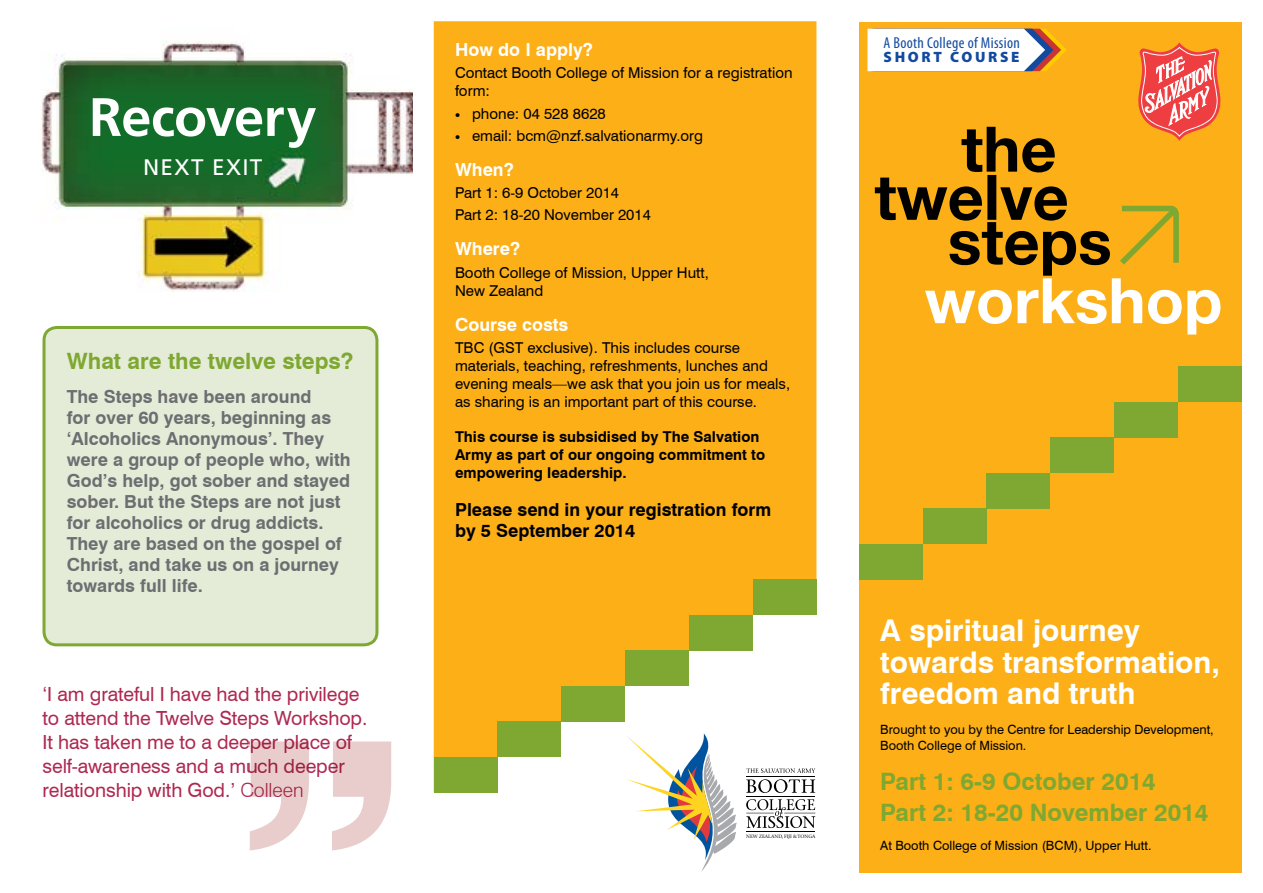
<style>
.page{position:relative;width:1263px;height:893px;background:#fff}
.page>*{position:absolute;margin:0;border:0;box-sizing:border-box;transform-origin:0 0}
.t1{font:700 54px "Frutiger";letter-spacing:-.01em;color:#fff}
.t2{font:700 30px/31.5px "Swiss 721 BT";color:#fff}
.t3{font:700 24px/31.2px "Swiss 721 BT";color:#7ea831}
.t4{font:700 22.5px "Swiss 721 BT";color:#7ea831}
.t5{font:22.5px "Frutiger";letter-spacing:.06em;color:#fff}
.t6{font:19.5px/24px "Swiss 721 BT";letter-spacing:-.005em;color:#ae2952}
.t7{font:700 18px/21px "Swiss 721 BT";color:#6d6e71}
.t8{font:700 18px/21px "Swiss 721 BT";color:#000}
.t9{font:700 18px "Swiss 721 BT";color:#fff}
.t10{font:condensed 15.9px "Myriad Pro";letter-spacing:.02em;color:#114a9f}
.t11{font:15px/18px "Swiss 721 BT";color:#000}
.t12{font:700 15px/18px "Swiss 721 BT";color:#000}
.t13{font:900 15px "Myriad Pro";letter-spacing:.18em;color:#114a9f}
.t14{font:12.75px/16.5px "Swiss 721 BT";color:#000}
.t15{font:4.8px "Stone Serif ITCTT Medium";letter-spacing:.01em;color:#000}
.s1{font-weight:300}
.s2{font-family:"Myriad Pro";font-weight:700}
</style>
<div class="page">
<img style="left:41px;top:41px;width:372px;height:250px">
<div style="left:859px;top:22px;width:383px;height:851px;background:#fcaf17"></div>
<svg style="left:434px;top:21px;width:382px;height:771px;background:#fcb62c"></svg>
<div style="left:1050px;top:438px;width:64px;height:35px;background:#7ea831"></div>
<div style="left:1114px;top:402px;width:64px;height:36px;background:#7ea831"></div>
<div style="left:1178px;top:367px;width:64px;height:35px;background:#7ea831"></div>
<div style="left:625px;top:650px;width:64px;height:36px;background:#7ea831"></div>
<div style="left:689px;top:615px;width:64px;height:35px;background:#7ea831"></div>
<div style="left:753px;top:579px;width:63px;height:36px;background:#7ea831"></div>
<div style="left:859px;top:544px;width:64px;height:35px;background:#7ea831"></div>
<div style="left:923px;top:509px;width:63px;height:35px;background:#7ea831"></div>
<div style="left:986px;top:473px;width:64px;height:36px;background:#7ea831"></div>
<div style="left:434px;top:757px;width:63px;height:35px;background:#7ea831"></div>
<div style="left:497px;top:721px;width:64px;height:36px;background:#7ea831"></div>
<div style="left:561px;top:686px;width:64px;height:35px;background:#7ea831"></div>
<svg style="left:746px;top:779px;width:69px;height:14px"></svg>
<hr style="left:746px;top:796px;width:69px;height:1px;background:#000">
<hr style="left:746px;top:776px;width:69px;height:1px;background:#000">
<hr style="left:746px;top:831px;width:69px;height:1px;background:#000">
<svg style="left:746px;top:768px;width:69px;height:5px"></svg>
<svg style="left:746px;top:799px;width:69px;height:29px"></svg>
<svg style="left:625px;top:733px;width:112px;height:138px"></svg>
<div style="left:44px;top:327px;width:333px;height:318px;background:#e4ecd7;border-radius:13px"></div>
<div style="left:43px;top:326px;width:335px;height:320px;border:3px solid #7ea831;border-radius:13px"></div>
<svg style="left:867px;top:29px;width:354px;height:306px"></svg>
<svg style="left:250px;top:741px;width:141px;height:109px"></svg>
<h1 class="t1" style="left:89px;top:85px;width:229px">Recovery</h1>
<h3 class="t5" style="left:143px;top:154px;width:121px">NEXT EXIT</h3>
<h3 class="t4" style="left:67px;top:347px;width:288px">What are the twelve steps?</h3>
<p class="t7" style="left:67px;top:386px;width:285px">The Steps have been around<br>for over 60 years, beginning as ‘Alcoholics Anonymous’. They were a group of people who, with<br>God’s help, got sober and stayed sober. But the Steps are not just for alcoholics or drug addicts.<br>They are based on the gospel of<br>Christ, and take us on a journey towards full life.</p>
<h3 class="t6" style="left:43px;top:682px;width:326px">‘I am grateful I have had the privilege to attend the Twelve Steps Workshop.<br>It has taken me to a deeper place of self-awareness and a much deeper relationship with God.’ <span class="s1">Colleen</span></h3>
<p class="t9" style="left:455px;top:39px;width:139px">How do I apply?</p>
<p class="t11" style="left:455px;top:64px;width:339px">Contact Booth College of Mission for a registration form:</p>
<p class="t11" style="left:455px;top:104px;width:152px"><span class="s2">•</span> phone: 04 528 8628</p>
<p class="t11" style="left:455px;top:126px;width:250px"><span class="s2">•</span> email: bcm@nzf.salvationarmy.org</p>
<p class="t9" style="left:455px;top:159px;width:60px">When?</p>
<p class="t11" style="left:455px;top:182px;width:197px;line-height:22.2px">Part 1: 6-9 October 2014<br>Part 2: 18-20 November 2014</p>
<p class="t9" style="left:455px;top:238px;width:67px">Where?</p>
<p class="t11" style="left:455px;top:263px;width:255px">Booth College of Mission, Upper Hutt,<br>New Zealand</p>
<p class="t9" style="left:455px;top:313px;width:115px">Course costs</p>
<p class="t11" style="left:455px;top:339px;width:337px">TBC (GST exclusive). This includes course materials, teaching, refreshments, lunches and evening meals—we ask that you join us for meals, as sharing is an important part of this course.</p>
<p class="t12" style="left:455px;top:428px;width:312px">This course is subsidised by The Salvation<br>Army as part of our ongoing commitment to empowering leadership.</p>
<p class="t8" style="left:455px;top:499px;width:318px">Please send in your registration form by 5 September 2014</p>
<p class="t15" style="left:746px;top:833px;width:71px">NEW ZEALAND, FIJI &amp;TONGA</p>
<p class="t10" style="left:883px;top:33px;width:138px">A Booth College of Mission</p>
<p class="t13" style="left:883px;top:48px;width:138px">SHORT COURSE</p>
<h2 class="t2" style="left:880px;top:615px;width:341px">A spiritual journey towards transformation, freedom and truth</h2>
<p class="t14" style="left:880px;top:721px;width:335px">Brought to you by the Centre for Leadership Development,<br>Booth College of Mission.</p>
<h3 class="t3" style="left:880px;top:766px;width:330px">Part 1: 6-9 October 2014<br>Part 2: 18-20 November 2014</h3>
<p class="t14" style="left:880px;top:838px;width:273px">At Booth College of Mission (BCM), Upper Hutt.</p>
</div>
